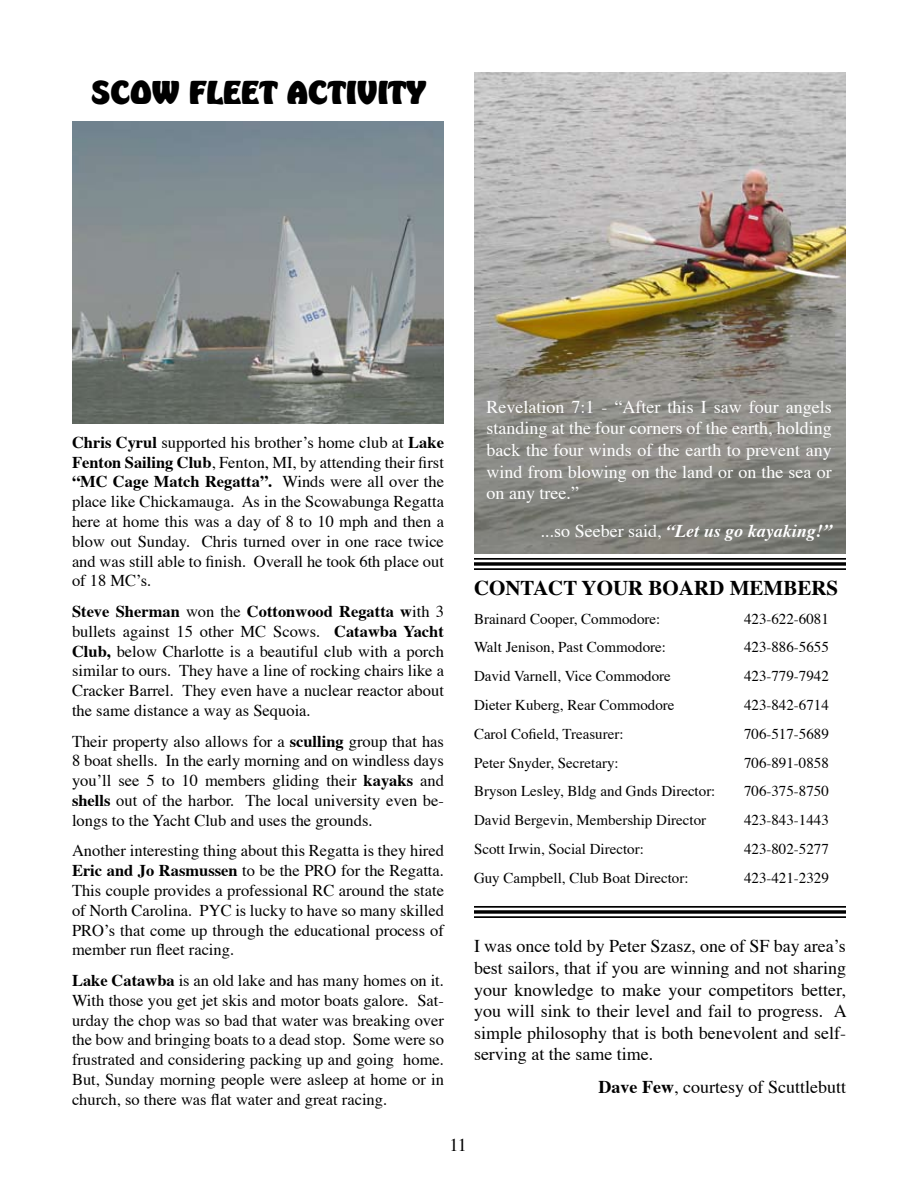
<style>
.page{position:relative;width:918px;height:1188px;background:#fff}
.page>*{position:absolute;margin:0;border:0;box-sizing:border-box;transform-origin:0 0}
.t1{font:33px "Vagabond";color:#000}
.t2{font:700 21px "Times";color:#000}
.t3{font:18px/21.6px "Times";color:#000;text-align:justify}
.t4{font:18px/21.6px "Times";color:#fff;text-align:justify}
.t5{font:italic 700 18px "Times";color:#fff}
.t6{font:16.5px/19.8px "Times";color:#000;text-align:justify}
.t7{font:15px "Times";color:#000}
.s1{font-weight:700}
.s2{font-weight:400;font-style:normal}
</style>
<div class="page">
<img style="left:474px;top:72px;width:372px;height:482px">
<hr style="left:474px;top:906px;width:372px;height:2px;background:#000">
<svg style="left:474px;top:910px;width:372px;height:4px"></svg>
<hr style="left:474px;top:916px;width:372px;height:2px;background:#000">
<hr style="left:474px;top:558px;width:372px;height:2px;background:#000">
<svg style="left:474px;top:562px;width:372px;height:4px"></svg>
<hr style="left:474px;top:568px;width:372px;height:2px;background:#000">
<img style="left:72px;top:122px;width:372px;height:301px">
<h1 class="t1" style="left:92px;top:72px;width:336px">SCOW FLEET ACTIVITY</h1>
<p class="t6" style="left:72px;top:431px;width:374px"><span class="s1">Chris Cyrul</span> supported his brother’s home club at <span class="s1">Lake Fenton Sailing Club</span>, Fenton, MI, by attending their first <span class="s1">“MC Cage Match Regatta”.</span> Winds were all over the place like Chickamauga. As in the Scowabunga Regatta here at home this was a day of 8 to 10 mph and then a blow out Sunday. Chris turned over in one race twice and was still able to finish. Overall he took 6th place out of 18 MC’s.</p>
<p class="t6" style="left:72px;top:600px;width:374px"><span class="s1">Steve Sherman</span> won the <span class="s1">Cottonwood Regatta w</span>ith 3 bullets against 15 other MC Scows. <span class="s1">Catawba Yacht Club,</span> below Charlotte is a beautiful club with a porch similar to ours. They have a line of rocking chairs like a Cracker Barrel. They even have a nuclear reactor about the same distance a way as Sequoia.</p>
<p class="t6" style="left:72px;top:730px;width:374px">Their property also allows for a <span class="s1">sculling</span> group that has 8 boat shells. In the early morning and on windless days you’ll see 5 to 10 members gliding their <span class="s1">kayaks</span> and <span class="s1">shells</span> out of the harbor. The local university even be&shy;longs to the Yacht Club and uses the grounds.</p>
<p class="t6" style="left:72px;top:840px;width:374px">Another interesting thing about this Regatta is they hired <span class="s1">Eric and Jo Rasmussen</span> to be the PRO for the Regatta.<br>This couple provides a professional RC around the state of North Carolina. PYC is lucky to have so many skilled PRO’s that come up through the educational process of member run fleet racing.</p>
<p class="t6" style="left:72px;top:969px;width:374px"><span class="s1">Lake Catawba</span> is an old lake and has many homes on it.<br>With those you get jet skis and motor boats galore. Sat&shy;urday the chop was so bad that water was breaking over the bow and bringing boats to a dead stop. Some were so frustrated and considering packing up and going home.<br>But, Sunday morning people were asleep at home or in church, so there was flat water and great racing.</p>
<p class="t4" style="left:487px;top:394px;width:347px">Revelation 7:1 - “After this I saw four angels standing at the four corners of the earth, holding back the four winds of the earth to prevent any wind from blowing on the land or on the sea or on any tree.”</p>
<p class="t5" style="left:541px;top:514px;width:292px"><span class="s2">...so Seeber said,</span> “Let us go kayaking!”</p>
<p class="t2" style="left:474px;top:568px;width:366px">CONTACT YOUR BOARD MEMBERS</p>
<p class="t7" style="left:474px;top:604px;width:188px">Brainard Cooper, Commodore:</p>
<p class="t7" style="left:744px;top:604px;width:86px">423-622-6081</p>
<p class="t7" style="left:474px;top:633px;width:194px">Walt Jenison, Past Commodore:</p>
<p class="t7" style="left:744px;top:633px;width:86px">423-886-5655</p>
<p class="t7" style="left:474px;top:662px;width:198px">David Varnell, Vice Commodore</p>
<p class="t7" style="left:744px;top:662px;width:86px">423-779-7942</p>
<p class="t7" style="left:474px;top:691px;width:202px">Dieter Kuberg, Rear Commodore</p>
<p class="t7" style="left:744px;top:691px;width:86px">423-842-6714</p>
<p class="t7" style="left:474px;top:720px;width:151px">Carol Cofield, Treasurer:</p>
<p class="t7" style="left:744px;top:720px;width:86px">706-517-5689</p>
<p class="t7" style="left:474px;top:748px;width:146px">Peter Snyder, Secretary:</p>
<p class="t7" style="left:744px;top:748px;width:86px">706-891-0858</p>
<p class="t7" style="left:474px;top:777px;width:243px">Bryson Lesley, Bldg and Gnds Director:</p>
<p class="t7" style="left:744px;top:777px;width:86px">706-375-8750</p>
<p class="t7" style="left:474px;top:806px;width:234px">David Bergevin, Membership Director</p>
<p class="t7" style="left:744px;top:806px;width:86px">423-843-1443</p>
<p class="t7" style="left:474px;top:835px;width:171px">Scott Irwin, Social Director:</p>
<p class="t7" style="left:744px;top:835px;width:86px">423-802-5277</p>
<p class="t7" style="left:474px;top:864px;width:216px">Guy Campbell, Club Boat Director:</p>
<p class="t7" style="left:744px;top:864px;width:86px">423-421-2329</p>
<p class="t3" style="left:474px;top:934px;width:374px">I was once told by Peter Szasz, one of SF bay area’s best sailors, that if you are winning and not sharing your knowledge to make your competitors better, you will sink to their level and fail to progress. A simple philosophy that is both benevolent and self&shy;serving at the same time.</p>
<p class="t3" style="left:599px;top:1074px;width:249px"><span class="s1">Dave Few</span>, courtesy of Scuttlebutt</p>
<p class="t3" style="left:450px;top:1133px;width:19px">11</p>
</div>
